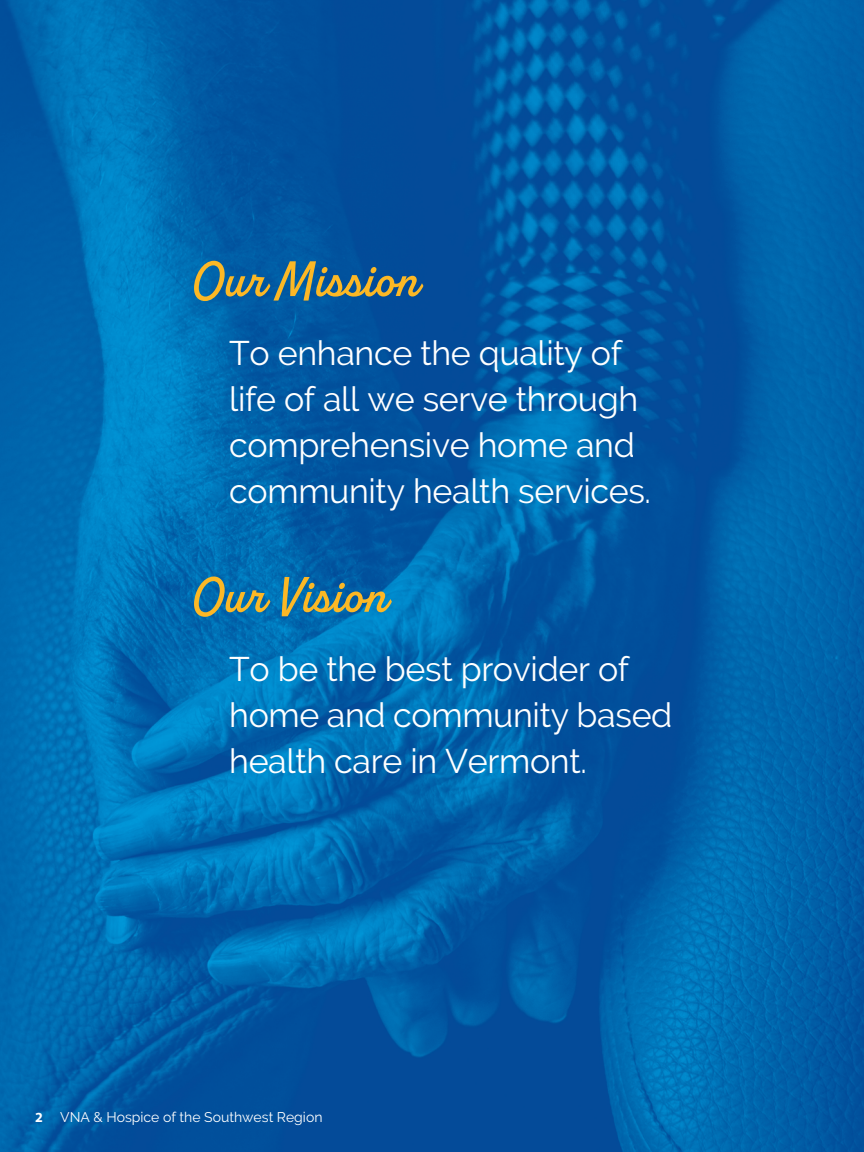
<style>
.page{position:relative;width:864px;height:1152px;background:#fff}
.page>*{position:absolute;margin:0;border:0;box-sizing:border-box;transform-origin:0 0}
.Lead_in_text{font:600 50.4px "Alkaline";letter-spacing:.01em;color:#fcb825}
.body_copy{font:34px/46px "Raleway";letter-spacing:-.01em;color:#fff}
.t1{font:14px "Raleway";color:#fff}
.s1{font-family:"Myriad Pro";font-weight:700}
</style>
<div class="page">
<img style="left:0;top:0;width:864px;height:1152px">
<p class="Lead_in_text" style="left:192px;top:249px;width:228px">Our Mission</p>
<p class="body_copy" style="left:229px;top:330px;width:423px">To enhance the quality of life of all we serve through comprehensive home and community health services.</p>
<p class="Lead_in_text" style="left:192px;top:565px;width:197px">Our Vision</p>
<p class="body_copy" style="left:229px;top:646px;width:445px">To be the best provider of home and community based health care in Vermont.</p>
<p class="t1" style="left:35px;top:1109px;width:289px"><span class="s1">2</span> VNA &amp; Hospice of the Southwest Region</p>
</div>
